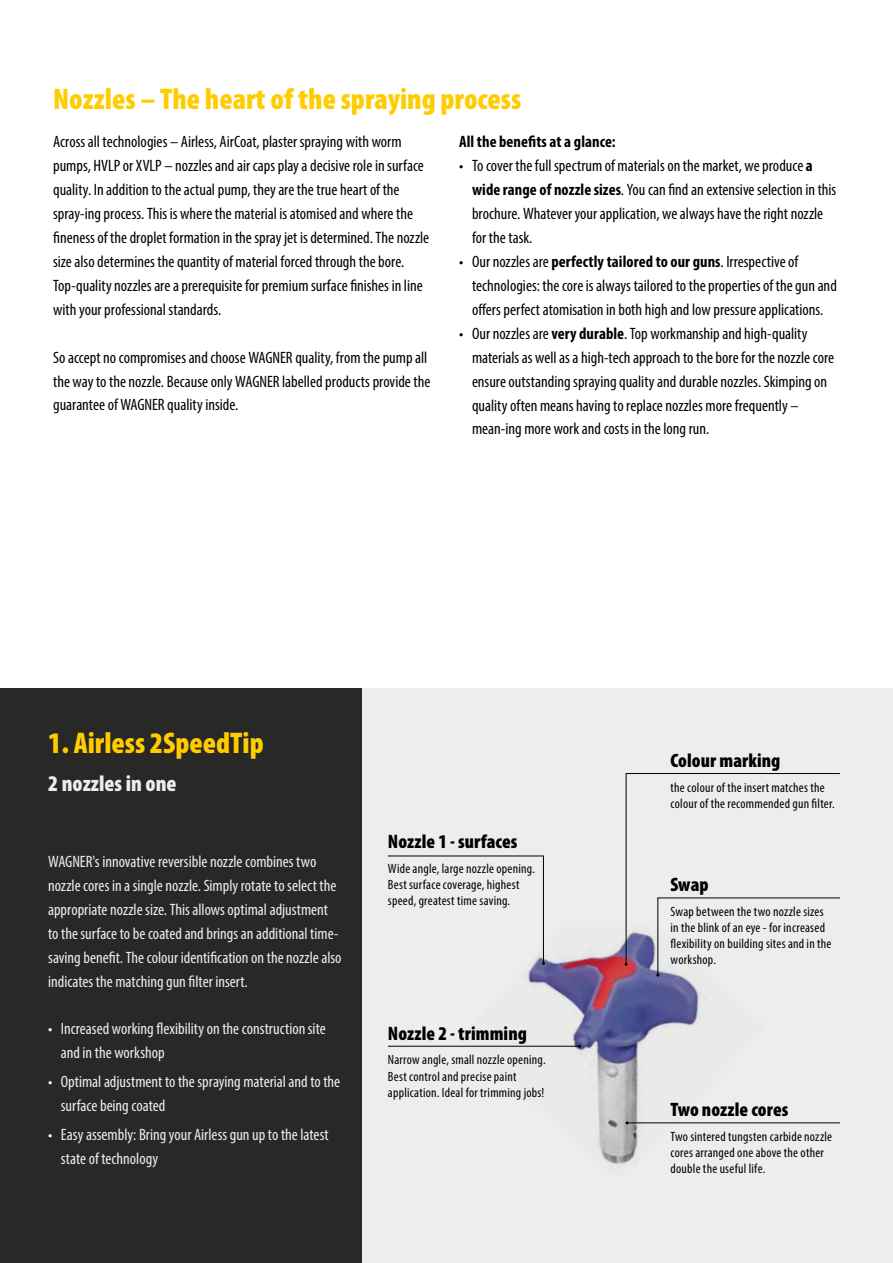
<style>
.page{position:relative;width:893px;height:1263px;background:#fff}
.page>*{position:absolute;margin:0;border:0;box-sizing:border-box;transform-origin:0 0}
.t1{font:900 condensed 30px "Myriad Pro";color:#fc0}
.t2{font:900 condensed 22.5px "Myriad Pro";color:#ededed}
.t3{font:900 condensed 19.5px "Myriad Pro";letter-spacing:.005em;color:#000}
.t4{font:condensed 16.5px/23.9px "Myriad Pro";color:#000}
.t5{font:condensed 16.5px/24px "Myriad Pro";color:#ededed}
.t6{font:700 condensed 16.5px "Myriad Pro";color:#000}
.t7{font:condensed 13.5px/16px "Myriad Pro";letter-spacing:.015em;color:#000}
.s1{font-weight:700}
.s2{color:#fff}
</style>
<div class="page">
<div style="left:0;top:689px;width:893px;height:574px;background:#ededed"></div>
<div style="left:0;top:689px;width:362px;height:574px;background:#282827"></div>
<img style="left:460px;top:939px;width:307px;height:230px">
<svg style="left:388px;top:855px;width:157px;height:110px"></svg>
<svg style="left:625px;top:773px;width:215px;height:204px"></svg>
<hr style="left:388px;top:1046px;width:192px;height:1px;background:#000">
<hr style="left:627px;top:1122px;width:213px;height:1px;background:#000">
<h1 class="t1" style="left:53px;top:80px;width:470px">Nozzles – The heart of the spraying process</h1>
<p class="t4" style="left:53px;top:130px;width:378px">Across all technologies – Airless, AirCoat, plaster spraying with worm pumps, HVLP or XVLP – nozzles and air caps play a decisive role in surface quality. In addition to the actual pump, they are the true heart of the spray-ing process. This is where the material is atomised and where the fineness of the droplet formation in the spray jet is determined. The nozzle size also determines the quantity of material forced through the bore.<br>Top-quality nozzles are a prerequisite for premium surface finishes in line with your professional standards.</p>
<p class="t4" style="left:53px;top:345px;width:379px">So accept no compromises and choose WAGNER quality, from the pump all the way to the nozzle. Because only WAGNER labelled products provide the guarantee of WAGNER quality inside.</p>
<p class="t6" style="left:459px;top:131px;width:158px">All the benefits at a glance:</p>
<p class="t4" style="left:472px;top:154px;width:366px;text-indent:-13px">• To cover the full spectrum of materials on the market, we produce <span class="s1">a wide range of nozzle sizes</span>. You can find an extensive selection in this brochure. Whatever your application, we always have the right nozzle for the task.</p>
<p class="t4" style="left:472px;top:249px;width:366px;text-indent:-13px">• Our nozzles are <span class="s1">perfectly tailored to our guns</span>. Irrespective of technologies: the core is always tailored to the properties of the gun and offers perfect atomisation in both high and low pressure applications.</p>
<p class="t4" style="left:472px;top:321px;width:364px;text-indent:-13px">• Our nozzles are <span class="s1">very durable</span>. Top workmanship and high-quality materials as well as a high-tech approach to the bore for the nozzle core ensure outstanding spraying quality and durable nozzles. Skimping on quality often means having to replace nozzles more frequently – mean-ing more work and costs in the long run.</p>
<h1 class="t1" style="left:48px;top:723px;width:217px">1. Airless 2SpeedTip</h1>
<h2 class="t2" style="left:48px;top:769px;width:130px">2 nozzles in one</h2>
<p class="t5" style="left:48px;top:849px;width:295px">WAGNER's innovative reversible nozzle combines two nozzle cores in a single nozzle. Simply rotate to select the appropriate nozzle size. This allows optimal adjustment to the surface to be coated and brings an additional time&shy;saving benefit. The colour identification on the nozzle also indicates the matching gun filter insert.</p>
<p class="t5" style="left:61px;top:1017px;width:266px;text-indent:-13px"><span class="s2">•</span> Increased working flexibility on the construction site and in the workshop</p>
<p class="t5" style="left:61px;top:1069px;width:281px;text-indent:-13px"><span class="s2">•</span> Optimal adjustment to the spraying material and to the surface being coated</p>
<p class="t5" style="left:61px;top:1122px;width:269px;text-indent:-13px"><span class="s2">•</span> Easy assembly: Bring your Airless gun up to the latest state of technology</p>
<p class="t3" style="left:388px;top:829px;width:131px">Nozzle 1 - surfaces</p>
<p class="t7" style="left:388px;top:860px;width:149px">Wide angle, large nozzle opening.<br>Best surface coverage, highest speed, greatest time saving.</p>
<p class="t3" style="left:388px;top:1021px;width:140px">Nozzle 2 - trimming</p>
<p class="t7" style="left:388px;top:1052px;width:159px">Narrow angle, small nozzle opening.<br>Best control and precise paint application. Ideal for trimming jobs!</p>
<p class="t3" style="left:671px;top:748px;width:111px">Colour marking</p>
<p class="t7" style="left:671px;top:779px;width:166px">the colour of the insert matches the colour of the recommended gun filter.</p>
<p class="t3" style="left:671px;top:872px;width:40px">Swap</p>
<p class="t7" style="left:671px;top:903px;width:162px">Swap between the two nozzle sizes in the blink of an eye - for increased flexibility on building sites and in the workshop.</p>
<p class="t3" style="left:671px;top:1097px;width:119px">Two nozzle cores</p>
<p class="t7" style="left:671px;top:1128px;width:163px">Two sintered tungsten carbide nozzle cores arranged one above the other double the useful life.</p>
</div>
